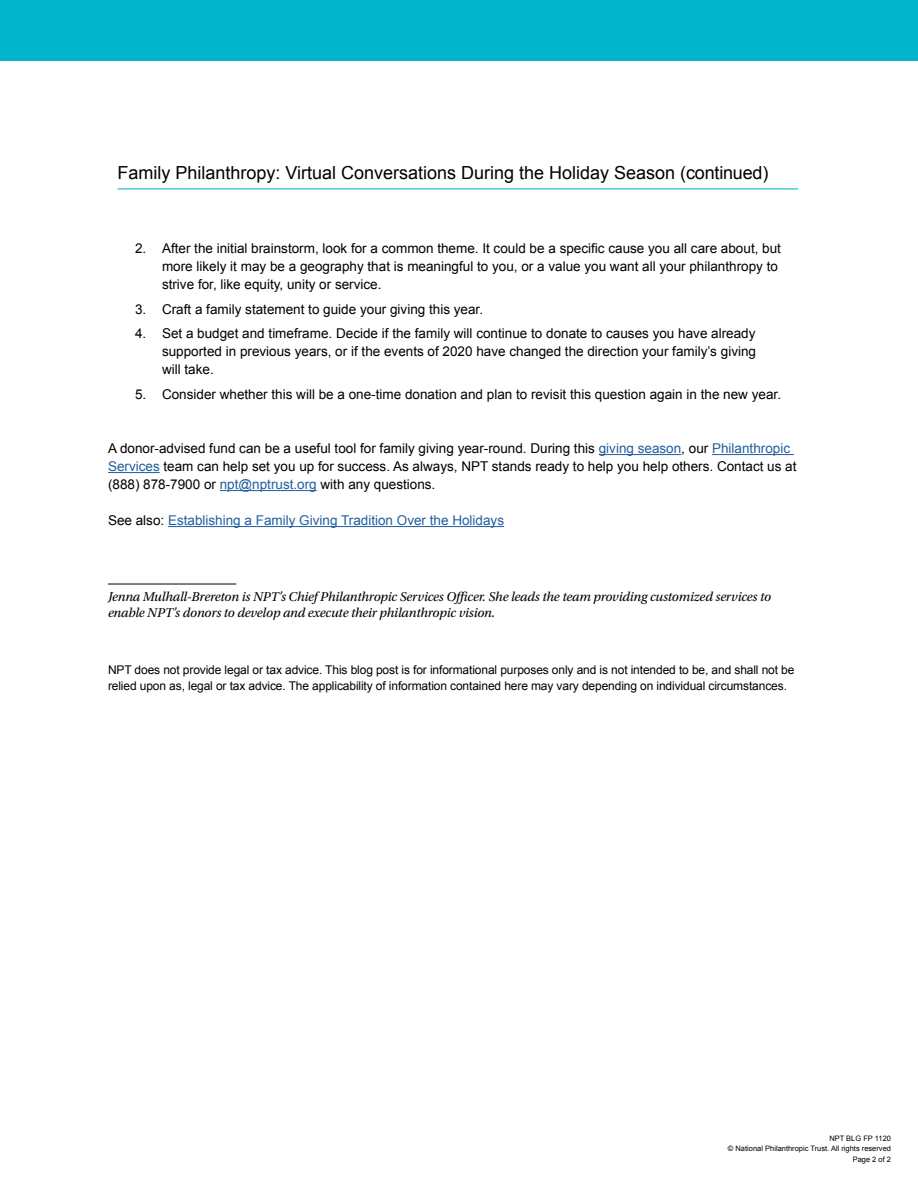
<style>
.page{position:relative;width:918px;height:1188px;background:#fff}
.page>*{position:absolute;margin:0;border:0;box-sizing:border-box;transform-origin:0 0}
.t1{font:18px "Arial";color:#000}
.t2{font:13.5px/18px "Arial";color:#000}
.t3{font:italic 13.5px/16.5px "Utopia Std";letter-spacing:-.01em;color:#000}
.t4{font:13.5px "Arial";color:#215e9e}
.t5{font:12px/16.5px "Arial";letter-spacing:-.01em;color:#000}
.t6{font:7.5px/10.5px "Arial";color:#000;text-align:right}
.s1{color:#215e9e}
.s2{color:#000}
</style>
<div class="page">
<hr style="left:599px;top:454px;width:82px;height:1px;background:#215e9e">
<hr style="left:712px;top:454px;width:82px;height:1px;background:#215e9e">
<hr style="left:108px;top:472px;width:52px;height:1px;background:#215e9e">
<hr style="left:220px;top:490px;width:97px;height:1px;background:#215e9e">
<hr style="left:168px;top:526px;width:336px;height:1px;background:#215e9e">
<hr style="left:108px;top:584px;width:128px;height:1px;background:#000">
<hr style="left:117px;top:188px;width:681px;height:1px;background:#00b5cc">
<div style="left:0;top:0;width:918px;height:60px;background:#00b5cc"></div>
<h1 class="t1" style="left:117px;top:161px;width:653px">Family Philanthropy: Virtual Conversations During the Holiday Season (continued)</h1>
<p class="t2" style="left:162px;top:239px;width:621px;text-indent:-27px">2. After the initial brainstorm, look for a common theme. It could be a specific cause you all care about, but more likely it may be a geography that is meaningful to you, or a value you want all your philanthropy to strive for, like equity, unity or service.</p>
<p class="t2" style="left:135px;top:300px;width:350px">3. Craft a family statement to guide your giving this year.</p>
<p class="t2" style="left:162px;top:325px;width:596px;text-align:justify;text-indent:-27px">4. Set a budget and timeframe. Decide if the family will continue to donate to causes you have already supported in previous years, or if the events of 2020 have changed the direction your family’s giving will take.</p>
<p class="t2" style="left:135px;top:386px;width:648px">5. Consider whether this will be a one-time donation and plan to revisit this question again in the new year.</p>
<p class="t2" style="left:108px;top:440px;width:690px">A donor-advised fund can be a useful tool for family giving year-round. During this <span class="s1">giving season</span>, our <span class="s1">Philanthropic<br>Services</span> team can help set you up for success. As always, NPT stands ready to help you help others. Contact us at (888) 878-7900 or <span class="s1">npt@nptrust.org</span> with any questions.</p>
<p class="t4" style="left:108px;top:512px;width:398px"><span class="s2">See also:</span> Establishing a Family Giving Tradition Over the Holidays</p>
<p class="t3" style="left:108px;top:588px;width:665px">Jenna Mulhall-Brereton is NPT’s Chief Philanthropic Services Officer. She leads the team providing customized services to enable NPT’s donors to develop and execute their philanthropic vision.</p>
<p class="t5" style="left:108px;top:661px;width:688px">NPT does not provide legal or tax advice. This blog post is for informational purposes only and is not intended to be, and shall not be relied upon as, legal or tax advice. The applicability of information contained here may vary depending on individual circumstances.</p>
<p class="t6" style="left:728px;top:1133px;width:165px">NPT BLG FP 1120<br>© National Philanthropic Trust. All rights reserved<br>Page 2 of 2</p>
</div>
